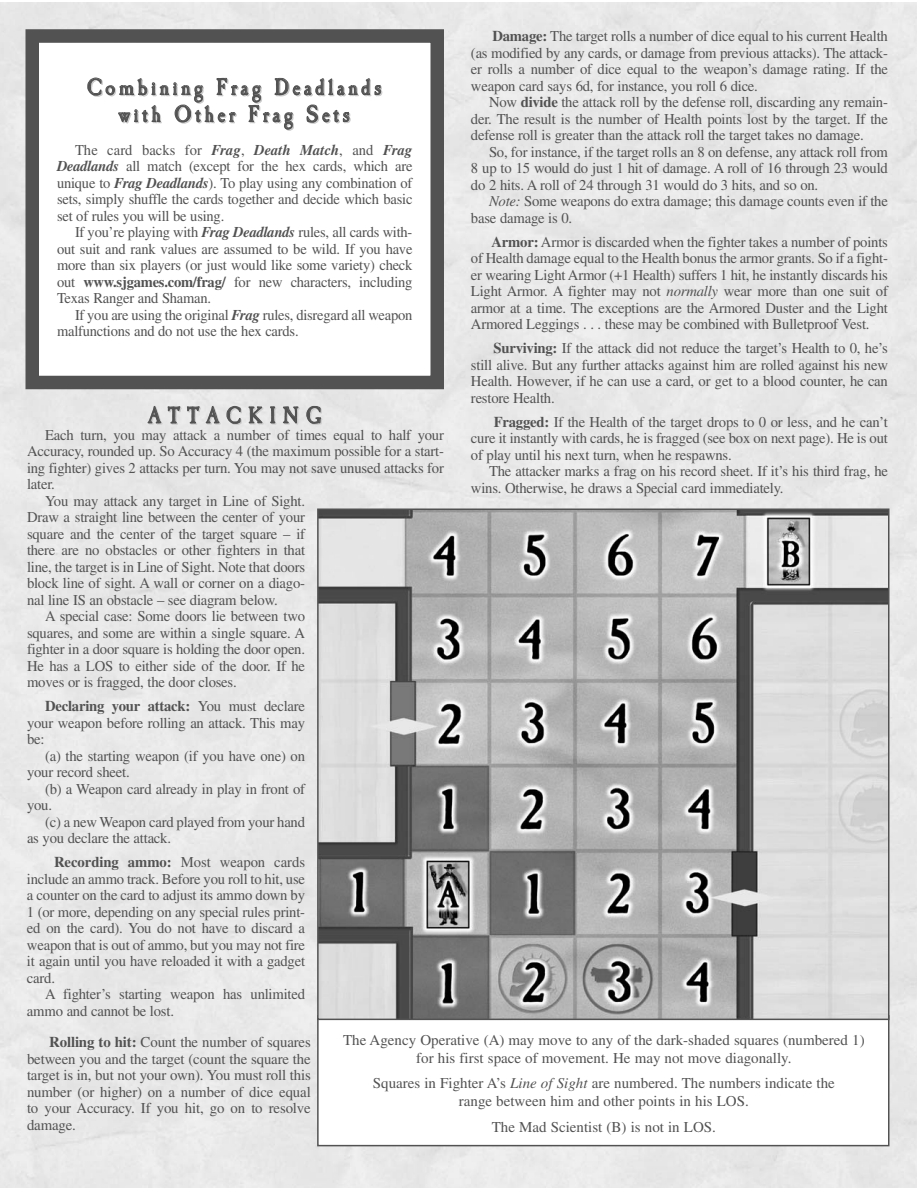
<style>
.page{position:relative;width:918px;height:1188px;background:#fff}
.page>*{position:absolute;margin:0;border:0;box-sizing:border-box;transform-origin:0 0}
.t1{font:24px/27px "Caslon Ant T";letter-spacing:.15em;color:#525252;text-align:center}
.t2{font:24px "Caslon Ant T";letter-spacing:.3em;color:#525252}
.t3{font:15px/16.5px "Times";letter-spacing:-.015em;color:#525252;text-align:justify}
.s1{font-weight:700}
.s2{font-style:italic}
.s3{font-weight:700;font-style:italic}
</style>
<div class="page">
<div style="left:317px;top:1015px;width:573px;height:131px;border:2px solid #525252"></div>
<img style="left:320px;top:511px;width:567px;height:506px">
<div style="left:317px;top:508px;width:573px;height:512px;border:2px solid #525252"></div>
<div style="left:26px;top:29px;width:418px;height:360px;border:14px solid #525252"></div>
<p class="t3" style="left:471px;top:29px;width:419px;text-indent:21px"><span class="s1">Damage:</span> The target rolls a number of dice equal to his current Health (as modified by any cards, or damage from previous attacks). The attack&shy;er rolls a number of dice equal to the weapon’s damage rating. If the weapon card says 6d, for instance, you roll 6 dice.</p>
<p class="t3" style="left:471px;top:95px;width:419px;text-indent:18px">Now <span class="s1">divide</span> the attack roll by the defense roll, discarding any remain&shy;der. The result is the number of Health points lost by the target. If the defense roll is greater than the attack roll the target takes no damage.</p>
<p class="t3" style="left:471px;top:145px;width:418px;text-indent:18px">So, for instance, if the target rolls an 8 on defense, any attack roll from 8 up to 15 would do just 1 hit of damage. A roll of 16 through 23 would do 2 hits. A roll of 24 through 31 would do 3 hits, and so on.</p>
<p class="t3" style="left:471px;top:194px;width:418px;text-indent:18px"><span class="s2">Note:</span> Some weapons do extra damage; this damage counts even if the base damage is 0.</p>
<p class="t3" style="left:471px;top:235px;width:419px;text-indent:21px"><span class="s1">Armor:</span> Armor is discarded when the fighter takes a number of points of Health damage equal to the Health bonus the armor grants. So if a fight&shy;er wearing Light Armor (+1 Health) suffers 1 hit, he instantly discards his Light Armor. A fighter may not <span class="s2">normally</span> wear more than one suit of armor at a time. The exceptions are the Armored Duster and the Light Armored Leggings . . . these may be combined with Bulletproof Vest.</p>
<p class="t3" style="left:471px;top:341px;width:419px;text-indent:23px"><span class="s1">Surviving:</span> If the attack did not reduce the target’s Health to 0, he’s still alive. But any further attacks against him are rolled against his new Health. However, if he can use a card, or get to a blood counter, he can restore Health.</p>
<p class="t3" style="left:471px;top:415px;width:418px;text-indent:23px"><span class="s1">Fragged:</span> If the Health of the target drops to 0 or less, and he can’t cure it instantly with cards, he is fragged (see box on next page). He is out of play until his next turn, when he respawns.</p>
<p class="t3" style="left:471px;top:464px;width:419px;text-indent:18px">The attacker marks a frag on his record sheet. If it’s his third frag, he wins. Otherwise, he draws a Special card immediately.</p>
<h1 class="t1" style="left:87px;top:77px;width:296px">Combining Frag Deadlands with Other Frag Sets</h1>
<p class="t3" style="left:57px;top:143px;width:357px;text-indent:18px">The card backs for <span class="s3">Frag</span>, <span class="s3">Death Match</span>, and <span class="s3">Frag Deadlands</span> all match (except for the hex cards, which are unique to <span class="s3">Frag Deadlands</span>). To play using any combination of sets, simply shuffle the cards together and decide which basic set of rules you will be using.</p>
<p class="t3" style="left:57px;top:226px;width:357px;text-indent:18px">If you’re playing with <span class="s3">Frag Deadlands</span> rules, all cards with&shy;out suit and rank values are assumed to be wild. If you have more than six players (or just would like some variety) check out <span class="s1">www.sjgames.com/frag/</span> for new characters, including Texas Ranger and Shaman.</p>
<p class="t3" style="left:57px;top:308px;width:357px;text-indent:18px">If you are using the original <span class="s3">Frag</span> rules, disregard all weapon malfunctions and do not use the hex cards.</p>
<h1 class="t2" style="left:148px;top:407px;width:175px">ATTACKING</h1>
<p class="t3" style="left:45px;top:428px;width:400px">Each turn, you may attack a number of times equal to half your</p>
<p class="t3" style="left:27px;top:444px;width:418px">Accuracy, rounded up. So Accuracy 4 (the maximum possible for a start-</p>
<p class="t3" style="left:27px;top:461px;width:418px">ing fighter) gives 2 attacks per turn. You may not save unused attacks for</p>
<p class="t3" style="left:27px;top:477px;width:29px">later.</p>
<p class="t3" style="left:45px;top:494px;width:262px">You may attack any target in Line of Sight.</p>
<p class="t3" style="left:27px;top:510px;width:280px">Draw a straight line between the center of your</p>
<p class="t3" style="left:27px;top:527px;width:280px">square and the center of the target square – if</p>
<p class="t3" style="left:27px;top:543px;width:280px">there are no obstacles or other fighters in that</p>
<p class="t3" style="left:27px;top:560px;width:280px">line, the target is in Line of Sight. Note that doors</p>
<p class="t3" style="left:27px;top:576px;width:280px">block line of sight. A wall or corner on a diago-</p>
<p class="t3" style="left:27px;top:593px;width:252px">nal line IS an obstacle – see diagram below.</p>
<p class="t3" style="left:45px;top:609px;width:262px">A special case: Some doors lie between two</p>
<p class="t3" style="left:27px;top:626px;width:280px">squares, and some are within a single square. A</p>
<p class="t3" style="left:27px;top:642px;width:280px">fighter in a door square is holding the door open.</p>
<p class="t3" style="left:27px;top:659px;width:280px">He has a LOS to either side of the door. If he</p>
<p class="t3" style="left:27px;top:675px;width:211px">moves or is fragged, the door closes.</p>
<p class="t3" style="left:27px;top:699px;width:280px;text-indent:18px"><span class="s1">Declaring your attack:</span> You must declare your weapon before rolling an attack. This may be:</p>
<p class="t3" style="left:27px;top:749px;width:280px;text-indent:18px">(a) the starting weapon (if you have one) on your record sheet.</p>
<p class="t3" style="left:27px;top:782px;width:280px;text-indent:18px">(b) a Weapon card already in play in front of you.</p>
<p class="t3" style="left:27px;top:815px;width:280px;text-indent:18px">(c) a new Weapon card played from your hand as you declare the attack.</p>
<p class="t3" style="left:27px;top:855px;width:280px;text-indent:27px"><span class="s1">Recording ammo:</span> Most weapon cards include an ammo track. Before you roll to hit, use a counter on the card to adjust its ammo down by 1 (or more, depending on any special rules print&shy;ed on the card). You do not have to discard a weapon that is out of ammo, but you may not fire it again until you have reloaded it with a gadget card.</p>
<p class="t3" style="left:27px;top:987px;width:280px;text-indent:18px">A fighter’s starting weapon has unlimited ammo and cannot be lost.</p>
<p class="t3" style="left:27px;top:1035px;width:285px;text-indent:22px"><span class="s1">Rolling to hit:</span> Count the number of squares between you and the target (count the square the target is in, but not your own). You must roll this number (or higher) on a number of dice equal to your Accuracy. If you hit, go on to resolve damage.</p>
<p class="t3" style="left:343px;top:1032px;width:523px;line-height:18px;text-align:center">The Agency Operative (A) may move to any of the dark-shaded squares (numbered 1) for his first space of movement. He may not move diagonally.</p>
<p class="t3" style="left:373px;top:1076px;width:464px;line-height:18px;text-align:center">Squares in Fighter A’s <span class="s2">Line of Sight</span> are numbered. The numbers indicate the range between him and other points in his LOS.</p>
<p class="t3" style="left:492px;top:1120px;width:226px">The Mad Scientist (B) is not in LOS.</p>
</div>
